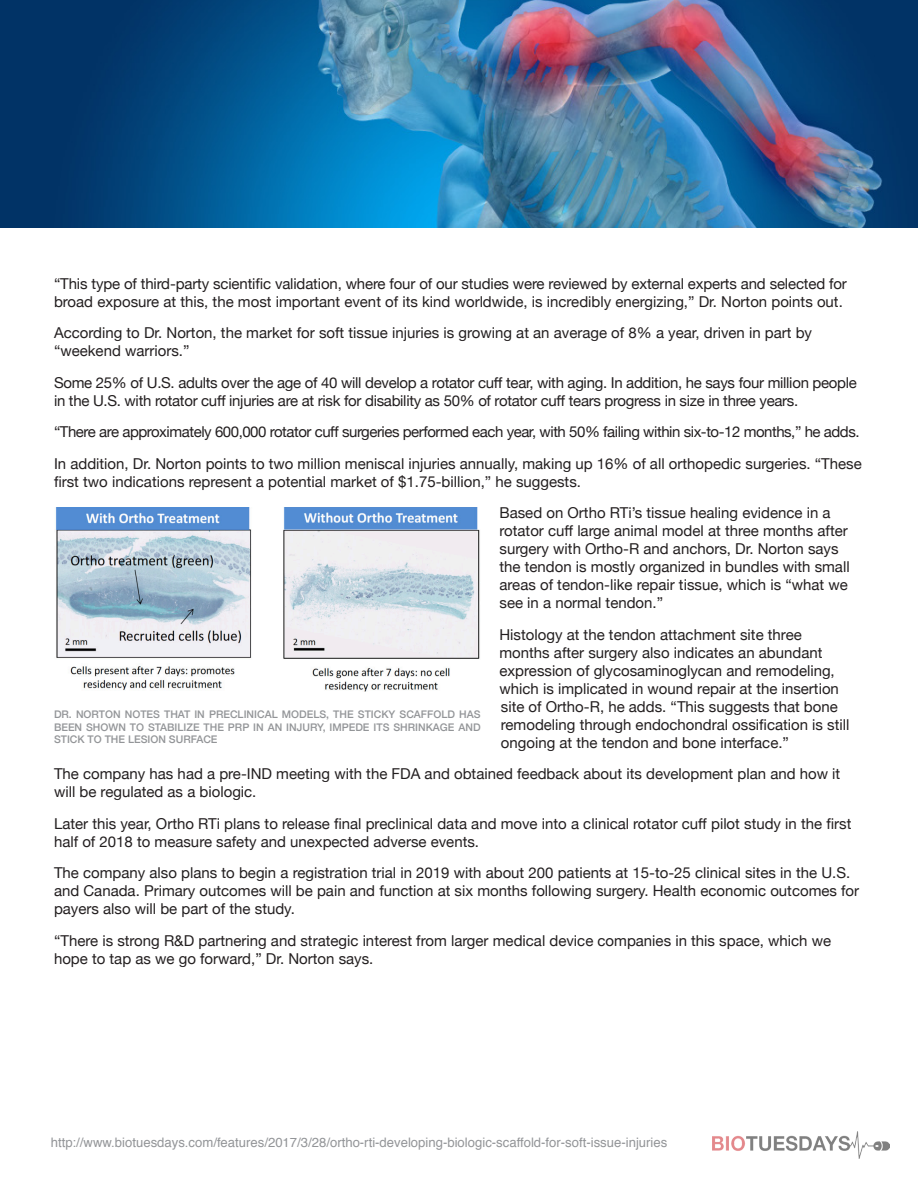
<style>
.page{position:relative;width:918px;height:1188px;background:#fff}
.page>*{position:absolute;margin:0;border:0;box-sizing:border-box;transform-origin:0 0}
.t1{font:15px/18px "Helvetica Neue";color:#231f20}
.t2{font:15px/18px "Helvetica Neue";letter-spacing:-.02em;color:#231f20}
.t3{font:15px "Helvetica Neue";letter-spacing:-.03em;color:#231f20}
.t4{font:13.05px "Helvetica";color:#939598}
.t5{font:500 10.5px/12.6px "Helvetica Neue";color:#939598;text-align:justify}
</style>
<div class="page">
<img style="left:55px;top:507px;width:425px;height:184px">
<img style="left:0;top:0;width:918px;height:228px">
<img style="left:713px;top:1131px;width:177px;height:27px">
<p class="t1" style="left:54px;top:275px;width:794px">“This type of third-party scientific validation, where four of our studies were reviewed by external experts and selected for broad exposure at this, the most important event of its kind worldwide, is incredibly energizing,” Dr. Norton points out.</p>
<p class="t1" style="left:54px;top:325px;width:760px">According to Dr. Norton, the market for soft tissue injuries is growing at an average of 8% a year, driven in part by “weekend warriors.”</p>
<p class="t2" style="left:54px;top:374px;width:804px">Some 25% of U.S. adults over the age of 40 will develop a rotator cuff tear, with aging. In addition, he says four million people in the U.S. with rotator cuff injuries are at risk for disability as 50% of rotator cuff tears progress in size in three years.</p>
<p class="t3" style="left:54px;top:421px;width:807px">“There are approximately 600,000 rotator cuff surgeries performed each year, with 50% failing within six-to-12 months,” he adds.</p>
<p class="t1" style="left:54px;top:455px;width:809px">In addition, Dr. Norton points to two million meniscal injuries annually, making up 16% of all orthopedic surgeries. “These first two indications represent a potential market of $1.75-billion,” he suggests.</p>
<p class="t1" style="left:500px;top:505px;width:352px">Based on Ortho RTi’s tissue healing evidence in a rotator cuff large animal model at three months after surgery with Ortho-R and anchors, Dr. Norton says the tendon is mostly organized in bundles with small areas of tendon-like repair tissue, which is “what we see in a normal tendon.”</p>
<p class="t1" style="left:500px;top:626px;width:352px">Histology at the tendon attachment site three months after surgery also indicates an abundant expression of glycosaminoglycan and remodeling, which is implicated in wound repair at the insertion site of Ortho-R, he adds. “This suggests that bone remodeling through endochondral ossification is still ongoing at the tendon and bone interface.”</p>
<p class="t1" style="left:54px;top:766px;width:788px">The company has had a pre-IND meeting with the FDA and obtained feedback about its development plan and how it will be regulated as a biologic.</p>
<p class="t1" style="left:54px;top:815px;width:799px">Later this year, Ortho RTi plans to release final preclinical data and move into a clinical rotator cuff pilot study in the first half of 2018 to measure safety and unexpected adverse events.</p>
<p class="t1" style="left:54px;top:865px;width:807px">The company also plans to begin a registration trial in 2019 with about 200 patients at 15-to-25 clinical sites in the U.S. and Canada. Primary outcomes will be pain and function at six months following surgery. Health economic outcomes for payers also will be part of the study.</p>
<p class="t1" style="left:54px;top:932px;width:779px">“There is strong R&amp;D partnering and strategic interest from larger medical device companies in this space, which we hope to tap as we go forward,” Dr. Norton says.</p>
<p class="t5" style="left:54px;top:707px;width:428px">DR. NORTON NOTES THAT IN PRECLINICAL MODELS, THE STICKY SCAFFOLD HAS BEEN SHOWN TO STABILIZE THE PRP IN AN INJURY, IMPEDE ITS SHRINKAGE AND STICK TO THE LESION SURFACE</p>
<p class="t4" style="left:51px;top:1132px;width:618px">http://www.biotuesdays.com/features/2017/3/28/ortho-rti-developing-biologic-scaffold-for-soft-issue-injuries</p>
</div>
